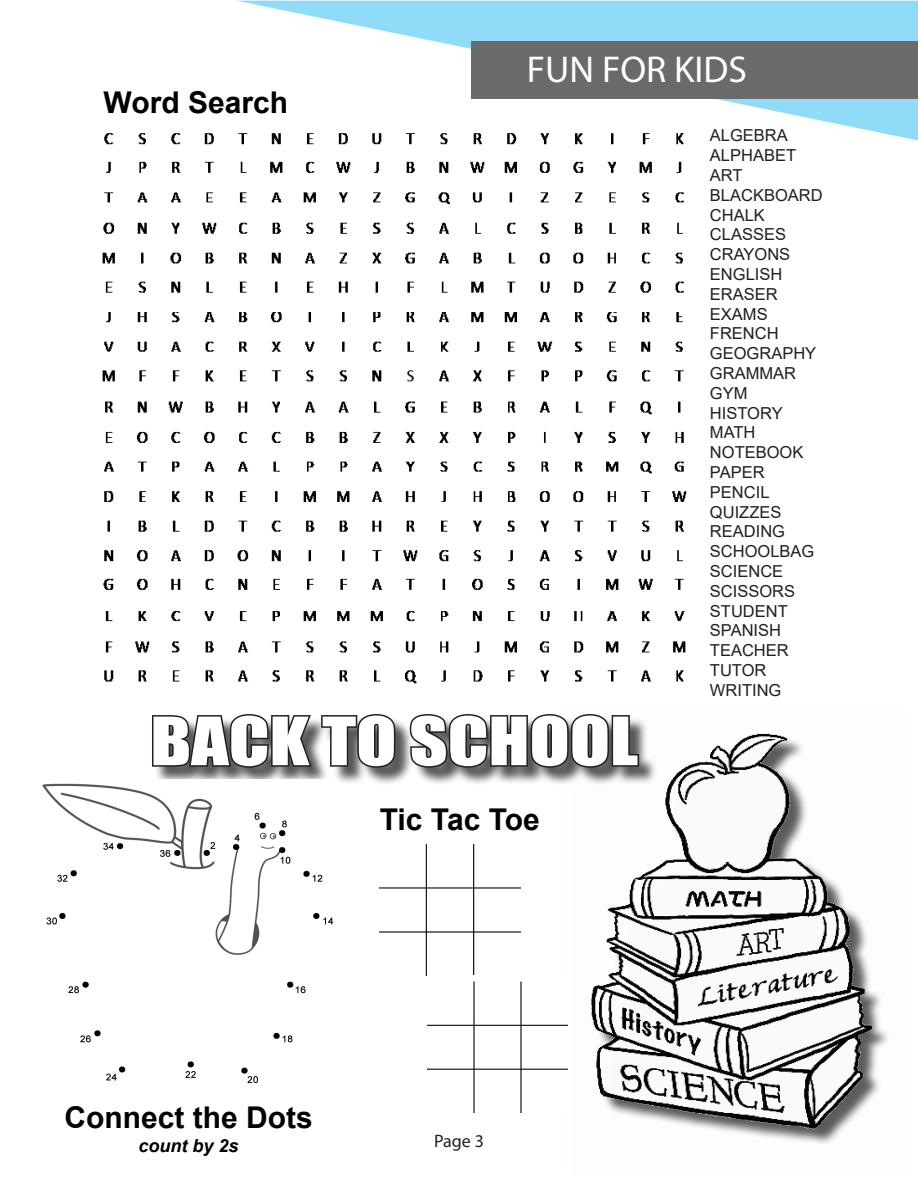
<style>
.page{position:relative;width:918px;height:1188px;background:#fff}
.page>*{position:absolute;margin:0;border:0;box-sizing:border-box;transform-origin:0 0}
.Subhead_1{font:61.5px "Impact";color:#fff;scale:1.2 1}
.t1{font:37.5px "Myriad Pro";color:#fff}
.t2{font:700 30px "Arial";color:#000}
.t3{font:italic 700 18px "Arial";color:#000}
.t4{font:18px "Myriad Pro";color:#231f20}
.t5{font:16.5px "Arial";color:#231f20}
</style>
<div class="page">
<img style="left:590px;top:733px;width:298px;height:411px">
<svg style="left:239px;top:1px;width:679px;height:139px"></svg>
<div style="left:472px;top:42px;width:446px;height:57px;background:#6a6a6a"></div>
<img style="left:102px;top:123px;width:594px;height:561px">
<div style="left:154px;top:716px;width:504px;height:70px;background:#231f20;opacity:.75"></div>
<svg style="left:152px;top:714px;width:162px;height:56px"></svg>
<svg style="left:320px;top:714px;width:77px;height:56px"></svg>
<svg style="left:408px;top:714px;width:233px;height:56px"></svg>
<img style="left:42px;top:779px;width:295px;height:305px">
<img style="left:380px;top:843px;width:140px;height:133px">
<img style="left:427px;top:981px;width:141px;height:131px">
<p class="t2" style="left:104px;top:82px;width:186px">Word Search</p>
<p class="t1" style="left:527px;top:46px;width:222px">FUN FOR KIDS</p>
<p class="t5" style="left:710px;top:124px;width:79px">ALGEBRA</p>
<p class="t5" style="left:710px;top:144px;width:88px">ALPHABET</p>
<p class="t5" style="left:710px;top:164px;width:34px">ART</p>
<p class="t5" style="left:710px;top:184px;width:114px">BLACKBOARD</p>
<p class="t5" style="left:710px;top:203px;width:57px">CHALK</p>
<p class="t5" style="left:710px;top:223px;width:78px">CLASSES</p>
<p class="t5" style="left:710px;top:243px;width:82px">CRAYONS</p>
<p class="t5" style="left:710px;top:263px;width:74px">ENGLISH</p>
<p class="t5" style="left:710px;top:283px;width:69px">ERASER</p>
<p class="t5" style="left:710px;top:302px;width:59px">EXAMS</p>
<p class="t5" style="left:710px;top:322px;width:70px">FRENCH</p>
<p class="t5" style="left:710px;top:342px;width:108px">GEOGRAPHY</p>
<p class="t5" style="left:710px;top:362px;width:88px">GRAMMAR</p>
<p class="t5" style="left:710px;top:382px;width:39px">GYM</p>
<p class="t5" style="left:710px;top:401px;width:74px">HISTORY</p>
<p class="t5" style="left:710px;top:421px;width:47px">MATH</p>
<p class="t5" style="left:710px;top:441px;width:95px">NOTEBOOK</p>
<p class="t5" style="left:710px;top:461px;width:56px">PAPER</p>
<p class="t5" style="left:710px;top:481px;width:61px">PENCIL</p>
<p class="t5" style="left:710px;top:500px;width:73px">QUIZZES</p>
<p class="t5" style="left:710px;top:520px;width:77px">READING</p>
<p class="t5" style="left:710px;top:540px;width:106px">SCHOOLBAG</p>
<p class="t5" style="left:710px;top:560px;width:75px">SCIENCE</p>
<p class="t5" style="left:710px;top:580px;width:87px">SCISSORS</p>
<p class="t5" style="left:710px;top:599px;width:79px">STUDENT</p>
<p class="t5" style="left:710px;top:619px;width:73px">SPANISH</p>
<p class="t5" style="left:710px;top:639px;width:80px">TEACHER</p>
<p class="t5" style="left:710px;top:659px;width:58px">TUTOR</p>
<p class="t5" style="left:710px;top:679px;width:73px">WRITING</p>
<p class="Subhead_1" style="left:150px;top:693px;width:408px">BACK TO SCHOOL</p>
<p class="t2" style="left:380px;top:798px;width:162px">Tic Tac Toe</p>
<p class="t2" style="left:64px;top:1096px;width:250px">Connect the Dots</p>
<p class="t3" style="left:139px;top:1133px;width:102px">count by 2s</p>
<p class="t4" style="left:434px;top:1130px;width:51px">Page 3</p>
</div>
